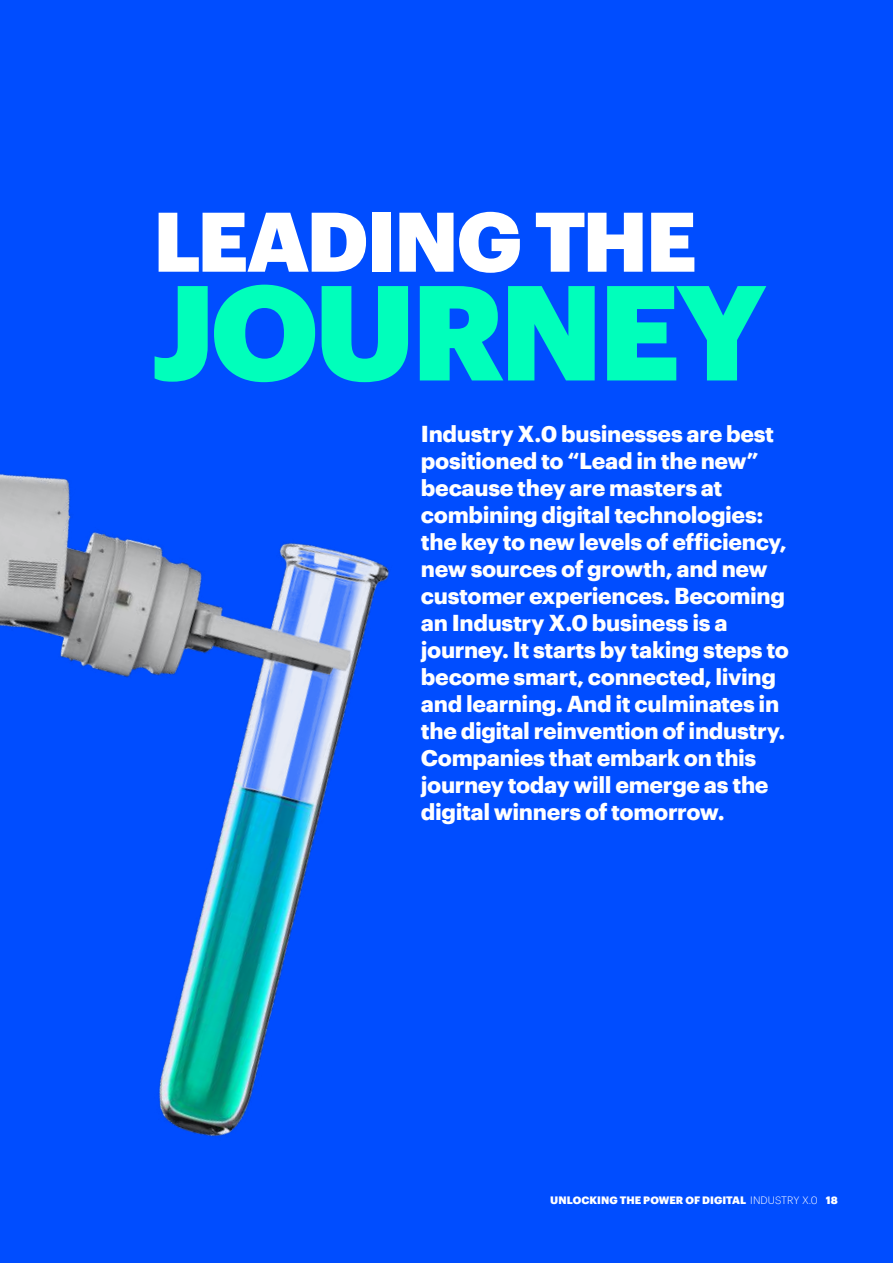
<style>
.page{position:relative;width:893px;height:1263px;background:#004dff}
.page>*{position:absolute;margin:0;border:0;box-sizing:border-box;transform-origin:0 0}
.t1{font:900 132px "Graphik";letter-spacing:-.035em;color:#0fb}
.t2{font:900 82.5px "Graphik";letter-spacing:-.025em;color:#fff}
.t3{font:700 22.5px/27px "Graphik";letter-spacing:-.015em;color:#fff}
.t4{font:900 10.5px "Graphik";letter-spacing:.005em;color:#fff}
.s1{font-weight:300}
</style>
<div class="page">
<img style="left:0;top:473px;width:390px;height:664px">
<h2 class="t2" style="left:153px;top:177px;width:545px">LEADING THE</h2>
<h1 class="t1" style="left:150px;top:230px;width:618px">JOURNEY</h1>
<p class="t3" style="left:421px;top:418px;width:369px">Industry X.0 businesses are best positioned to “Lead in the new” because they are masters at combining digital technologies: the key to new levels of efficiency, new sources of growth, and new customer experiences. Becoming an Industry X.0 business is a journey. It starts by taking steps to become smart, connected, living and learning. And it culminates in the digital reinvention of industry.<br>Companies that embark on this journey today will emerge as the digital winners of tomorrow.</p>
<p class="t4" style="left:550px;top:1191px;width:289px">UNLOCKING THE POWER OF DIGITAL <span class="s1">INDUSTRY X.0</span> 18</p>
</div>
